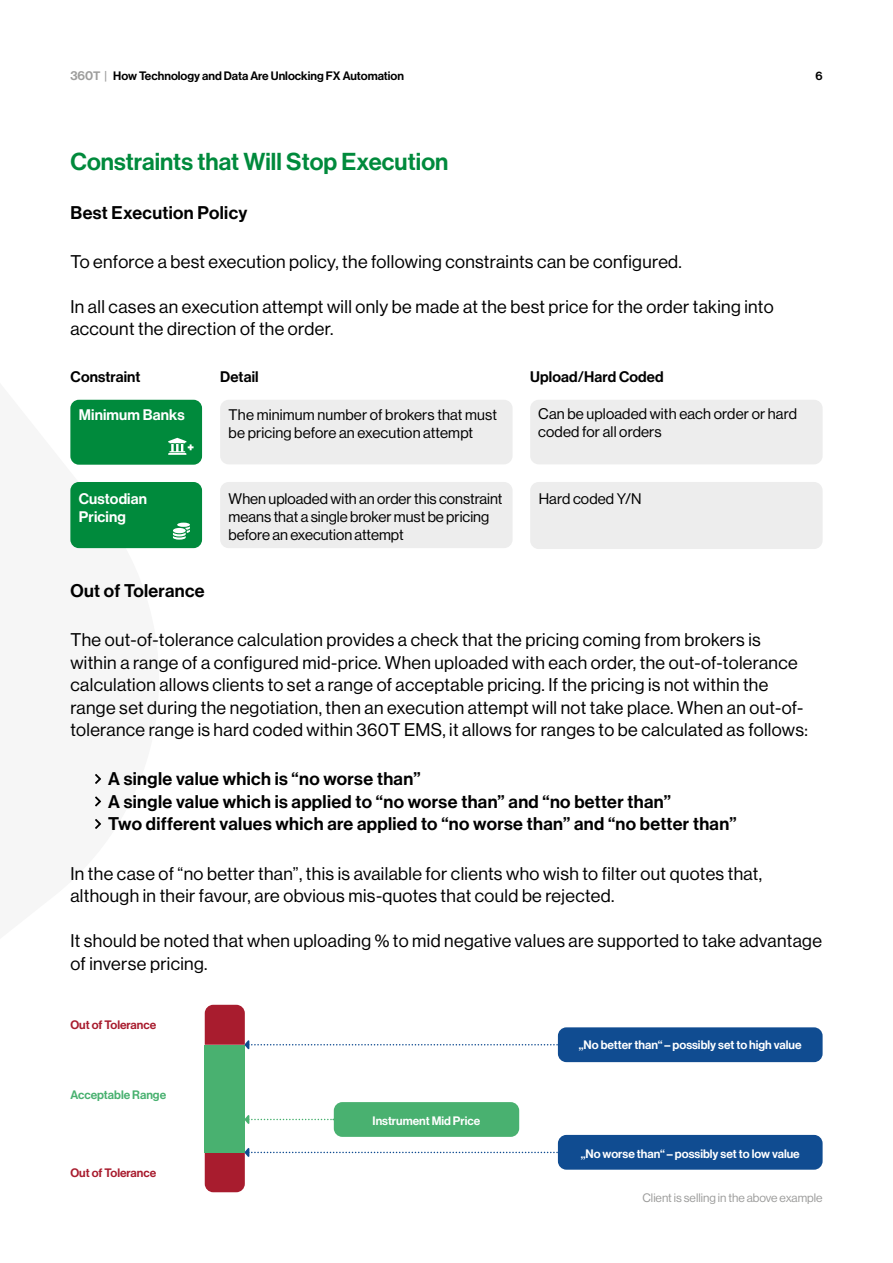
<style>
.page{position:relative;width:893px;height:1263px;background:#fff}
.page>*{position:absolute;margin:0;border:0;box-sizing:border-box;transform-origin:0 0}
.t1{font:24px "N Haas Grotesk DS Pro 65 Md";letter-spacing:.005em;color:#008a3c}
.t2{font:18px/22.5px "N Haas Grotesk DS Pro 55 Rg";letter-spacing:.02em;color:#000}
.t3{font:18px/22.5px "N Haas Grotesk DS Pro 65 Md";letter-spacing:.02em;color:#000}
.t4{font:15px/18px "N Haas Grotesk DS Pro 55 Rg";color:#000}
.t5{font:15px "N Haas Grotesk DS Pro 65 Md";letter-spacing:.01em;color:#000}
.t6{font:15px/18px "N Haas Grotesk DS Pro 65 Md";letter-spacing:.01em;color:#fff}
.t7{font:12px "N Haas Grotesk DS Pro 65 Md";color:#fff}
.t8{font:12px "N Haas Grotesk DS Pro 65 Md";color:#000}
.t9{font:12px "N Haas Grotesk DS Pro 55 Rg";color:#9d9d9c}
.t10{font:12px "N Haas Grotesk DS Pro 65 Md";color:#a81c2e}
.t11{font:12px "N Haas Grotesk DS Pro 65 Md";color:#49b170}
.s1{font-size:12.75px;color:#9d9d9c}
.s2{color:#9d9d9c}
</style>
<div class="page">
<div style="left:70px;top:482px;width:132px;height:66px;background:#008a3c;border-radius:9px"></div>
<div style="left:220px;top:482px;width:293px;height:66px;background:#ededed;border-radius:9px"></div>
<div style="left:70px;top:400px;width:132px;height:65px;background:#008a3c;border-radius:9px"></div>
<div style="left:220px;top:400px;width:293px;height:64px;background:#ededed;border-radius:9px"></div>
<svg style="left:95px;top:774px;width:6px;height:10px"></svg>
<svg style="left:95px;top:796px;width:6px;height:10px"></svg>
<svg style="left:95px;top:819px;width:6px;height:10px"></svg>
<div style="left:530px;top:482px;width:293px;height:67px;background:#ededed;border-radius:9px"></div>
<div style="left:530px;top:400px;width:293px;height:64px;background:#ededed;border-radius:9px"></div>
<div style="left:205px;top:1045px;width:40px;height:107px;background:#49b170"></div>
<div style="left:558px;top:1027px;width:265px;height:35px;background:#104c91;border-radius:9px"></div>
<div style="left:558px;top:1135px;width:265px;height:35px;background:#104c91;border-radius:9px"></div>
<div style="left:334px;top:1102px;width:185px;height:35px;background:#49b170;border-radius:9px"></div>
<svg style="left:205px;top:1005px;width:368px;height:44px"></svg>
<svg style="left:205px;top:1147px;width:368px;height:45px"></svg>
<svg style="left:245px;top:1115px;width:89px;height:9px"></svg>
<svg style="left:168px;top:438px;width:26px;height:17px"></svg>
<svg style="left:173px;top:523px;width:17px;height:17px"></svg>
<p class="t8" style="left:70px;top:69px;width:335px"><span class="s1">360</span><span class="s2">T |</span> How Technology and Data Are Unlocking FX Automation</p>
<p class="t8" style="left:815px;top:68px;width:9px">6</p>
<h1 class="t1" style="left:70px;top:147px;width:380px">Constraints that Will Stop Execution</h1>
<p class="t3" style="left:70px;top:201px;width:179px">Best Execution Policy</p>
<p class="t2" style="left:70px;top:250px;width:613px">To enforce a best execution policy, the following constraints can be configured.</p>
<p class="t2" style="left:70px;top:295px;width:705px">In all cases an execution attempt will only be made at the best price for the order taking into account the direction of the order.</p>
<p class="t5" style="left:71px;top:368px;width:71px">Constraint</p>
<p class="t5" style="left:220px;top:368px;width:40px">Detail</p>
<p class="t5" style="left:530px;top:368px;width:135px">Upload/Hard Coded</p>
<p class="t6" style="left:79px;top:406px;width:107px">Minimum Banks</p>
<p class="t4" style="left:229px;top:406px;width:270px">The minimum number of brokers that must be pricing before an execution attempt</p>
<p class="t4" style="left:538px;top:405px;width:260px">Can be uploaded with each order or hard coded for all orders</p>
<p class="t6" style="left:79px;top:490px;width:70px">Custodian<br>Pricing</p>
<p class="t4" style="left:229px;top:489px;width:275px">When uploaded with an order this constraint means that a single broker must be pricing before an execution attempt</p>
<p class="t4" style="left:539px;top:489px;width:104px">Hard coded Y/N</p>
<p class="t3" style="left:70px;top:580px;width:136px">Out of Tolerance</p>
<p class="t2" style="left:70px;top:629px;width:739px">The out-of-tolerance calculation provides a check that the pricing coming from brokers is within a range of a configured mid-price. When uploaded with each order, the out-of-tolerance calculation allows clients to set a range of acceptable pricing. If the pricing is not within the range set during the negotiation, then an execution attempt will not take place. When an out-of&shy;tolerance range is hard coded within 360T EMS, it allows for ranges to be calculated as follows:</p>
<p class="t3" style="left:108px;top:768px;width:630px">A single value which is “no worse than”<br>A single value which is applied to “no worse than” and “no better than”<br>Two different values which are applied to “no worse than” and “no better than”</p>
<p class="t2" style="left:70px;top:862px;width:693px">In the case of “no better than”, this is available for clients who wish to filter out quotes that, although in their favour, are obvious mis-quotes that could be rejected.</p>
<p class="t2" style="left:70px;top:930px;width:753px">It should be noted that when uploading % to mid negative values are supported to take advantage of inverse pricing.</p>
<p class="t10" style="left:70px;top:1018px;width:87px">Out of Tolerance</p>
<p class="t11" style="left:70px;top:1087px;width:97px">Acceptable Range</p>
<p class="t10" style="left:70px;top:1166px;width:87px">Out of Tolerance</p>
<p class="t7" style="left:373px;top:1113px;width:109px">Instrument Mid Price</p>
<p class="t7" style="left:579px;top:1038px;width:224px">„No better than“ – possibly set to high value</p>
<p class="t7" style="left:581px;top:1146px;width:221px">„No worse than“ – possibly set to low value</p>
<p class="t9" style="left:642px;top:1191px;width:182px">Client is selling in the above example</p>
</div>
